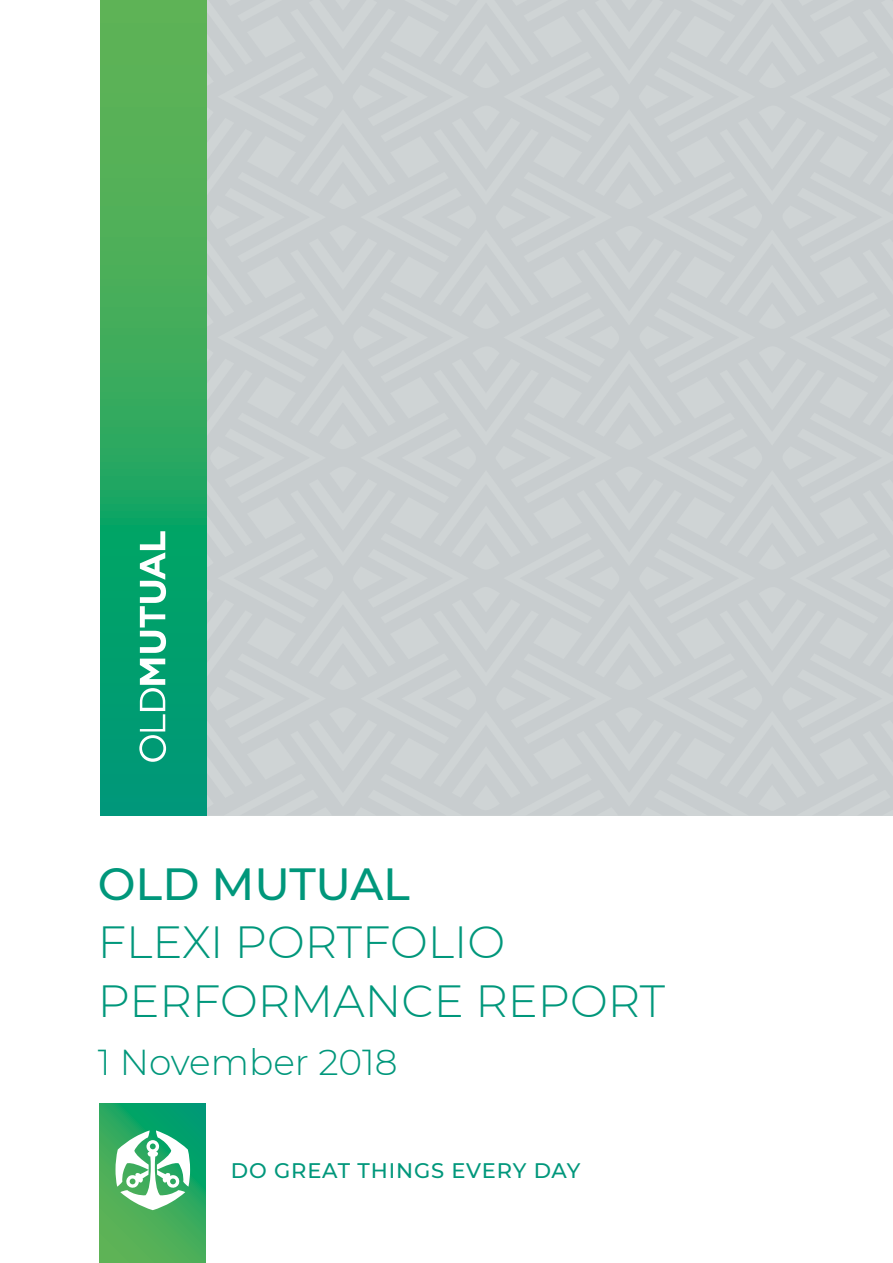
<style>
.page{position:relative;width:893px;height:1263px;background:#fff}
.page>*{position:absolute;margin:0;border:0;box-sizing:border-box;transform-origin:0 0}
.t1{font:300 45px/58.5px "Montserrat";color:#00977b}
.t2{font:500 45px "Montserrat";color:#00977b}
.t3{font:300 36px "Montserrat";color:#00977b}
.t4{font:500 21px "Montserrat";letter-spacing:.04em;color:#00977b}
</style>
<div class="page">
<div style="left:206px;top:0;width:687px;height:815px;background:#c8cdcf"></div>
<svg style="left:100px;top:1104px;width:106px;height:159px;background:#36aa5e"></svg>
<svg style="left:115px;top:1130px;width:75px;height:80px"></svg>
<svg style="left:100px;top:0;width:106px;height:815px;background:#30a861"></svg>
<svg style="left:139px;top:659px;width:27px;height:103px"></svg>
<svg style="left:140px;top:531px;width:26px;height:122px"></svg>
<p class="t2" style="left:98px;top:852px;width:314px">OLD MUTUAL</p>
<p class="t1" style="left:98px;top:912px;width:569px">FLEXI PORTFOLIO<br>PERFORMANCE REPORT</p>
<p class="t3" style="left:98px;top:1038px;width:301px">1 November 2018</p>
<p class="t4" style="left:231px;top:1156px;width:351px">DO GREAT THINGS EVERY DAY</p>
</div>
